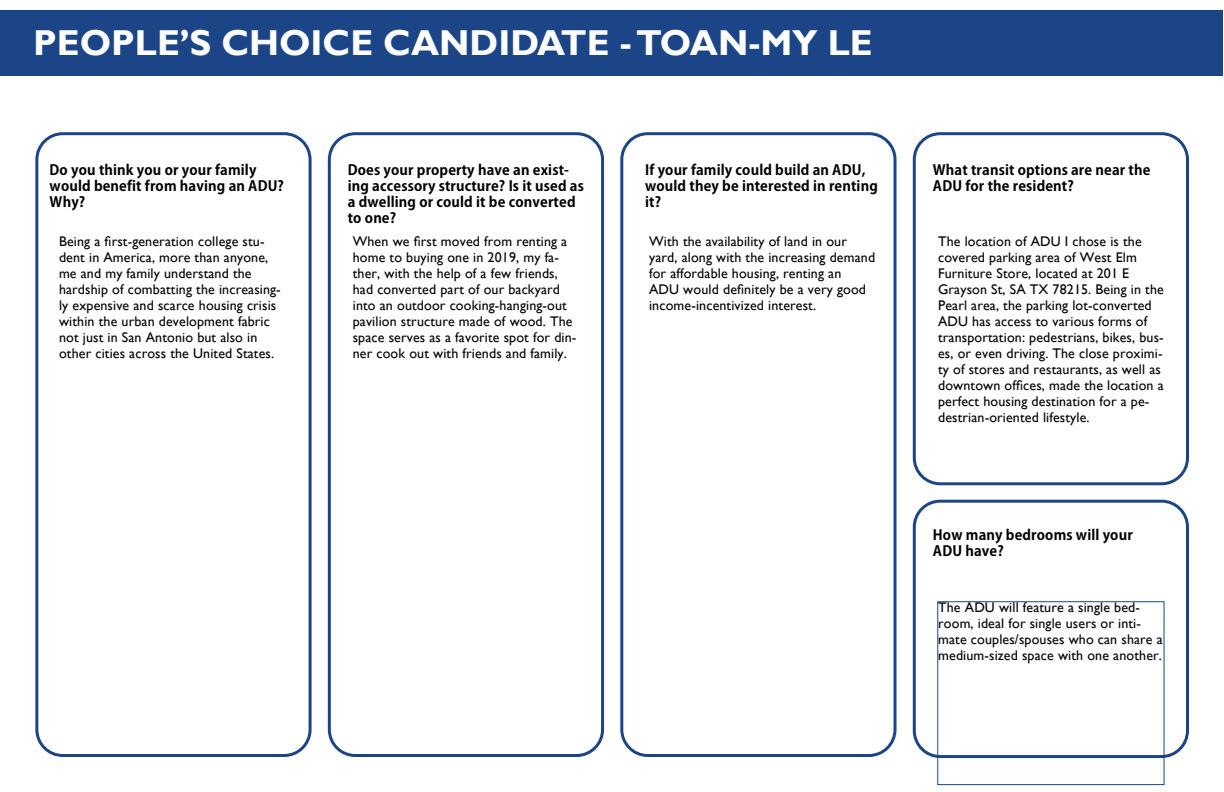
<style>
.page{position:relative;width:1224px;height:792px;background:#fff}
.page>*{position:absolute;margin:0;border:0;box-sizing:border-box;transform-origin:0 0}
.t1{font:700 36px "Gill Sans";color:#fff}
.t2{font:14px/16px "Gill Sans";letter-spacing:.01em;color:#000}
.t3{font:700 14px/16px "Adobe Gothic Std";letter-spacing:.01em;color:#000}
</style>
<div class="page">
<div style="left:0;top:11px;width:1223px;height:65px;background:#1c4588"></div>
<div style="left:35px;top:132px;width:277px;height:625px;border:3px solid #1c4588;border-radius:26px"></div>
<div style="left:328px;top:132px;width:276px;height:625px;border:3px solid #1c4588;border-radius:26px"></div>
<div style="left:620px;top:132px;width:277px;height:625px;border:3px solid #1c4588;border-radius:26px"></div>
<div style="left:913px;top:132px;width:276px;height:353px;border:3px solid #1c4588;border-radius:26px"></div>
<div style="left:913px;top:500px;width:276px;height:258px;border:3px solid #1c4588;border-radius:26px"></div>
<div style="left:937px;top:601px;width:228px;height:184px;border:1px solid #1c4588"></div>
<p class="t1" style="left:33px;top:21px;width:841px">PEOPLE’S CHOICE CANDIDATE - TOAN-MY LE</p>
<p class="t3" style="left:50px;top:163px;width:236px">Do you think you or your family would benefit from having an ADU?<br>Why?</p>
<p class="t3" style="left:348px;top:163px;width:238px">Does your property have an exist&shy;ing accessory structure? Is it used as a dwelling or could it be converted to one?</p>
<p class="t3" style="left:645px;top:163px;width:234px">If your family could build an ADU, would they be interested in renting it?</p>
<p class="t3" style="left:933px;top:163px;width:219px">What transit options are near the<br>ADU for the resident?</p>
<p class="t2" style="left:59px;top:233px;width:223px">Being a first-generation college stu&shy;dent in America, more than anyone, me and my family understand the hardship of combatting the increasing&shy;ly expensive and scarce housing crisis within the urban development fabric not just in San Antonio but also in other cities across the United States.</p>
<p class="t2" style="left:353px;top:233px;width:225px">When we first moved from renting a home to buying one in 2019, my fa&shy;ther, with the help of a few friends, had converted part of our backyard into an outdoor cooking-hanging-out pavilion structure made of wood. The space serves as a favorite spot for din&shy;ner cook out with friends and family.</p>
<p class="t2" style="left:649px;top:233px;width:228px">With the availability of land in our yard, along with the increasing demand for affordable housing, renting an<br>ADU would definitely be a very good income-incentivized interest.</p>
<p class="t2" style="left:938px;top:233px;width:227px">The location of ADU I chose is the covered parking area of West Elm Furniture Store, located at 201 E Grayson St, SA TX 78215. Being in the Pearl area, the parking lot-converted ADU has access to various forms of transportation: pedestrians, bikes, bus&shy;es, or even driving. The close proximi&shy;ty of stores and restaurants, as well as downtown offices, made the location a perfect housing destination for a pe&shy;destrian-oriented lifestyle.</p>
<p class="t3" style="left:933px;top:527px;width:201px">How many bedrooms will your<br>ADU have?</p>
<p class="t2" style="left:938px;top:600px;width:226px">The ADU will feature a single bed&shy;room, ideal for single users or inti&shy;mate couples/spouses who can share a medium-sized space with one another.</p>
</div>
